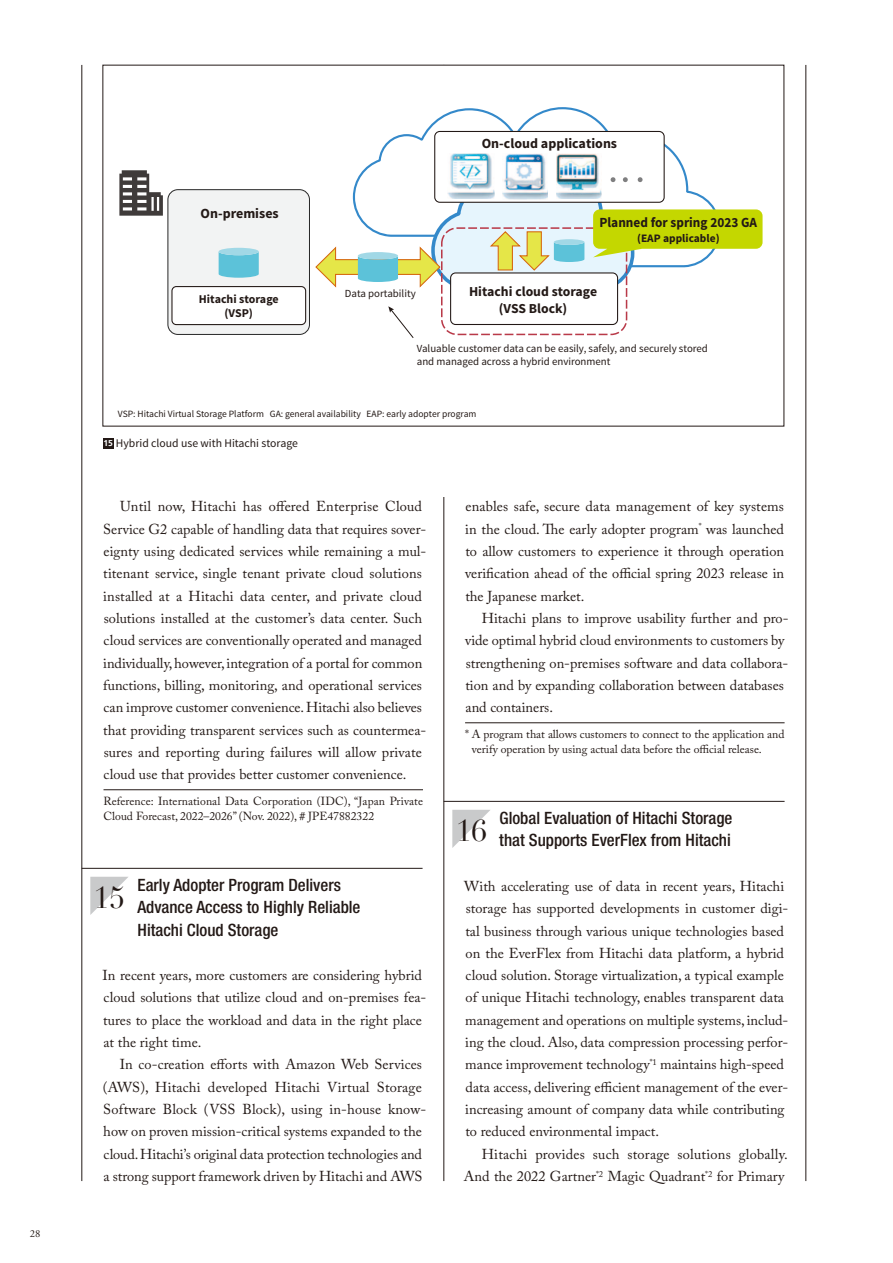
<style>
.page{position:relative;width:893px;height:1263px;background:#fff}
.page>*{position:absolute;margin:0;border:0;box-sizing:border-box;transform-origin:0 0}
.t1{font:29.7px "Didot LT Pro";color:#231916}
.t2{font:500 condensed 16.95px/22.4px "Helvetica Neue LT Std";color:#231916}
.t3{font:14.4px/22.4px "Adobe Caslon Pro";color:#231916}
.t4{font:700 13.95px "Source Sans Pro";color:#231916}
.t5{font:700 13.95px "Source Sans Pro";color:#231916;scale:.95 1}
.t6{font:700 13.65px/16.5px "Source Sans Pro";color:#231916;text-align:center}
.t7{font:700 12px/14.2px "Source Sans Pro";color:#231916;text-align:center}
.t8{font:11.7px/14.9px "Adobe Caslon Pro";color:#231916}
.t9{font:11.7px "Source Sans Pro";color:#231916}
.t10{font:700 11.4px "Source Sans Pro";color:#231916}
.t11{font:10.8px/13px "Source Sans Pro";color:#231916}
.t12{font:10.65px "Adobe Garamond Pro";color:#231916}
.t13{font:9.6px "Source Sans Pro";color:#231916}
.s1{font-family:"Frutiger LT Std";font-weight:700;font-size:8.55px;color:#fff}
</style>
<div class="page">
<hr style="left:82px;top:65px;width:1px;height:1116px;background:#231916">
<hr style="left:444px;top:65px;width:1px;height:1116px;background:#231916">
<hr style="left:805px;top:65px;width:1px;height:1116px;background:#231916">
<hr style="left:444px;top:801px;width:340px;height:1px;background:#231916">
<svg style="left:452px;top:810px;width:38px;height:38px"></svg>
<hr style="left:82px;top:868px;width:340px;height:1px;background:#231916">
<svg style="left:90px;top:877px;width:38px;height:38px"></svg>
<div style="left:429px;top:65px;width:29px;height:431px;background:#fff"></div>
<div style="left:168px;top:190px;width:141px;height:144px;background:#f2f3f3;border-radius:10px"></div>
<div style="left:167px;top:189px;width:143px;height:146px;border:1px solid #272727;border-radius:10px"></div>
<svg style="left:119px;top:170px;width:44px;height:46px"></svg>
<svg style="left:219px;top:252px;width:40px;height:26px"></svg>
<div style="left:219px;top:248px;width:40px;height:7px;background:#a1d8e6;border-radius:50%"></div>
<div style="left:441px;top:227px;width:186px;height:108px;border:2px dashed #b93a49;border-radius:15px"></div>
<div style="left:450px;top:272px;width:168px;height:53px;border:1px solid #231916;border-radius:5px"></div>
<div style="left:172px;top:287px;width:134px;height:38px;background:#fff;border-radius:4px"></div>
<div style="left:171px;top:286px;width:135px;height:39px;border:1px solid #231916;border-radius:4px"></div>
<svg style="left:315px;top:107px;width:447px;height:184px"></svg>
<svg style="left:388px;top:306px;width:26px;height:32px"></svg>
<div style="left:103px;top:438px;width:11px;height:11px;background:#231916"></div>
<hr style="left:465px;top:723px;width:319px;height:1px;background:#231916">
<hr style="left:104px;top:790px;width:319px;height:1px;background:#231916">
<p class="t12" style="left:30px;top:1228px;width:12px">28</p>
<p class="t4" style="left:201px;top:208px;width:80px">On-premises</p>
<p class="t7" style="left:199px;top:293px;width:81px">Hitachi storage (VSP)</p>
<p class="t4" style="left:482px;top:138px;width:137px">On-cloud applications</p>
<p class="t11" style="left:345px;top:288px;width:72px">Data portability</p>
<p class="t5" style="left:599px;top:217px;width:167px">Planned for spring 2023 GA</p>
<p class="t10" style="left:637px;top:234px;width:84px">(EAP applicable)</p>
<p class="t6" style="left:469px;top:285px;width:130px">Hitachi cloud storage (VSS Block)</p>
<p class="t11" style="left:417px;top:343px;width:293px">Valuable customer data can be easily, safely, and securely stored and managed across a hybrid environment</p>
<p class="t13" style="left:118px;top:410px;width:360px">VSP: Hitachi Virtual Storage Platform GA: general availability EAP: early adopter program</p>
<p class="t9" style="left:103px;top:439px;width:196px"><span class="s1">15</span> Hybrid cloud use with Hitachi storage</p>
<p class="t3" style="left:103px;top:497px;width:325px;text-indent:17px">Until now, Hitachi has offered Enterprise Cloud Service G2 capable of handling data that requires sover&shy;eignty using dedicated services while remaining a mul&shy;titenant service, single tenant private cloud solutions installed at a Hitachi data center, and private cloud solutions installed at the customer’s data center. Such cloud services are conventionally operated and managed individually, however, integration of a portal for common functions, billing, monitoring, and operational services can improve customer convenience. Hitachi also believes that providing transparent services such as countermea&shy;sures and reporting during failures will allow private cloud use that provides better customer convenience.</p>
<p class="t8" style="left:104px;top:795px;width:321px">Reference: International Data Corporation (IDC), “Japan Private<br>Cloud Forecast, 2022–2026” (Nov. 2022), # JPE47882322</p>
<p class="t2" style="left:137px;top:875px;width:224px">Early Adopter Program Delivers<br>Advance Access to Highly Reliable<br>Hitachi Cloud Storage</p>
<p class="t3" style="left:103px;top:966px;width:325px">In recent years, more customers are considering hybrid cloud solutions that utilize cloud and on-premises fea&shy;tures to place the workload and data in the right place at the right time.</p>
<p class="t3" style="left:103px;top:1055px;width:325px;text-indent:17px">In co-creation efforts with Amazon Web Services (AWS), Hitachi developed Hitachi Virtual Storage Software Block (VSS Block), using in-house know&shy;how on proven mission-critical systems expanded to the cloud. Hitachi’s original data protection technologies and a strong support framework driven by Hitachi and AWS</p>
<h1 class="t1" style="left:94px;top:880px;width:32px">15</h1>
<p class="t3" style="left:465px;top:497px;width:321px;text-align:justify">enables safe, secure data management of key systems in the cloud. The early adopter program<sup>*</sup> was launched to allow customers to experience it through operation verification ahead of the official spring 2023 release in the Japanese market.</p>
<p class="t3" style="left:465px;top:609px;width:325px;text-indent:17px">Hitachi plans to improve usability further and pro&shy;vide optimal hybrid cloud environments to customers by strengthening on-premises software and data collabora&shy;tion and by expanding collaboration between databases and containers.</p>
<p class="t8" style="left:472px;top:728px;width:314px;text-indent:-7px">* A program that allows customers to connect to the application and verify operation by using actual data before the official release.</p>
<p class="t2" style="left:499px;top:808px;width:235px">Global Evaluation of Hitachi Storage that Supports EverFlex from Hitachi</p>
<p class="t3" style="left:464px;top:876px;width:326px">With accelerating use of data in recent years, Hitachi storage has supported developments in customer digi&shy;tal business through various unique technologies based on the EverFlex from Hitachi data platform, a hybrid cloud solution. Storage virtualization, a typical example of unique Hitachi technology, enables transparent data management and operations on multiple systems, includ&shy;ing the cloud. Also, data compression processing perfor&shy;mance improvement technology<sup>*1</sup> maintains high-speed data access, delivering efficient management of the ever&shy;increasing amount of company data while contributing to reduced environmental impact.</p>
<p class="t3" style="left:464px;top:1144px;width:325px;text-align:right">Hitachi provides such storage solutions globally.<br>And the 2022 Gartner<sup>*2</sup> Magic Quadrant<sup>*2</sup> for Primary</p>
<h1 class="t1" style="left:456px;top:813px;width:32px">16</h1>
</div>
